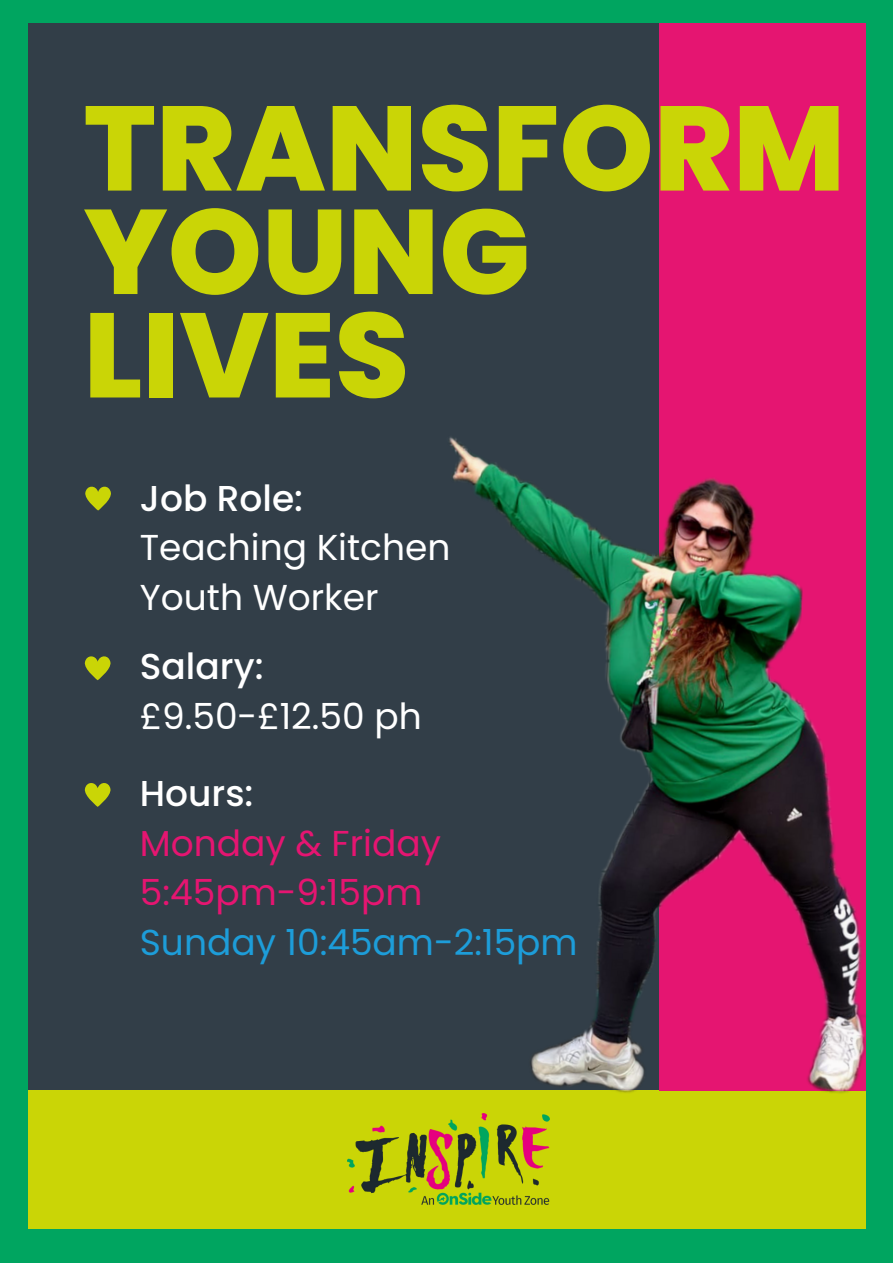
<style>
.page{position:relative;width:893px;height:1264px;background:#fff}
.page>*{position:absolute;margin:0;border:0;box-sizing:border-box;transform-origin:0 0}
.t1{font:800 119.85px/103.4px "Poppins";color:#cad506}
.t2{font:36px/49.5px "Poppins";color:#fff}
.t3{font:36px/49.5px "Poppins";color:#e51571}
.t4{font:500 36px "Poppins";color:#fff}
.t5{font:36px "Poppins";color:#1d9dd9}
</style>
<div class="page">
<div style="left:0;top:0;width:892px;height:1262px;background:#323e48"></div>
<div style="left:0;top:1090px;width:892px;height:172px;background:#cad506"></div>
<div style="left:659px;top:0;width:233px;height:1090px;background:#e51571"></div>
<div style="left:866px;top:0;width:26px;height:1262px;background:#00a560"></div>
<div style="left:0;top:0;width:892px;height:23px;background:#00a560"></div>
<div style="left:0;top:1229px;width:892px;height:33px;background:#00a560"></div>
<img style="left:348px;top:1125px;width:201px;height:79px">
<div style="left:0;top:0;width:28px;height:1262px;background:#00a560"></div>
<img style="left:409px;top:437px;width:457px;height:690px">
<svg style="left:85px;top:486px;width:26px;height:24px"></svg>
<svg style="left:84px;top:656px;width:27px;height:24px"></svg>
<svg style="left:84px;top:783px;width:27px;height:23px"></svg>
<h1 class="t1" style="left:84px;top:97px;width:763px">TRANSFORM<br>YOUNG<br>LIVES</h1>
<p class="t4" style="left:140px;top:473px;width:165px">Job Role:</p>
<p class="t2" style="left:140px;top:523px;width:312px">Teaching Kitchen<br>Youth Worker</p>
<p class="t4" style="left:140px;top:641px;width:125px">Salary:</p>
<p class="t2" style="left:140px;top:691px;width:283px">£9.50-£12.50 ph</p>
<p class="t4" style="left:140px;top:768px;width:115px">Hours:</p>
<p class="t3" style="left:140px;top:818px;width:302px">Monday &amp; Friday<br>5:45pm-9:15pm</p>
<p class="t5" style="left:140px;top:916px;width:439px">Sunday 10:45am-2:15pm</p>
</div>
